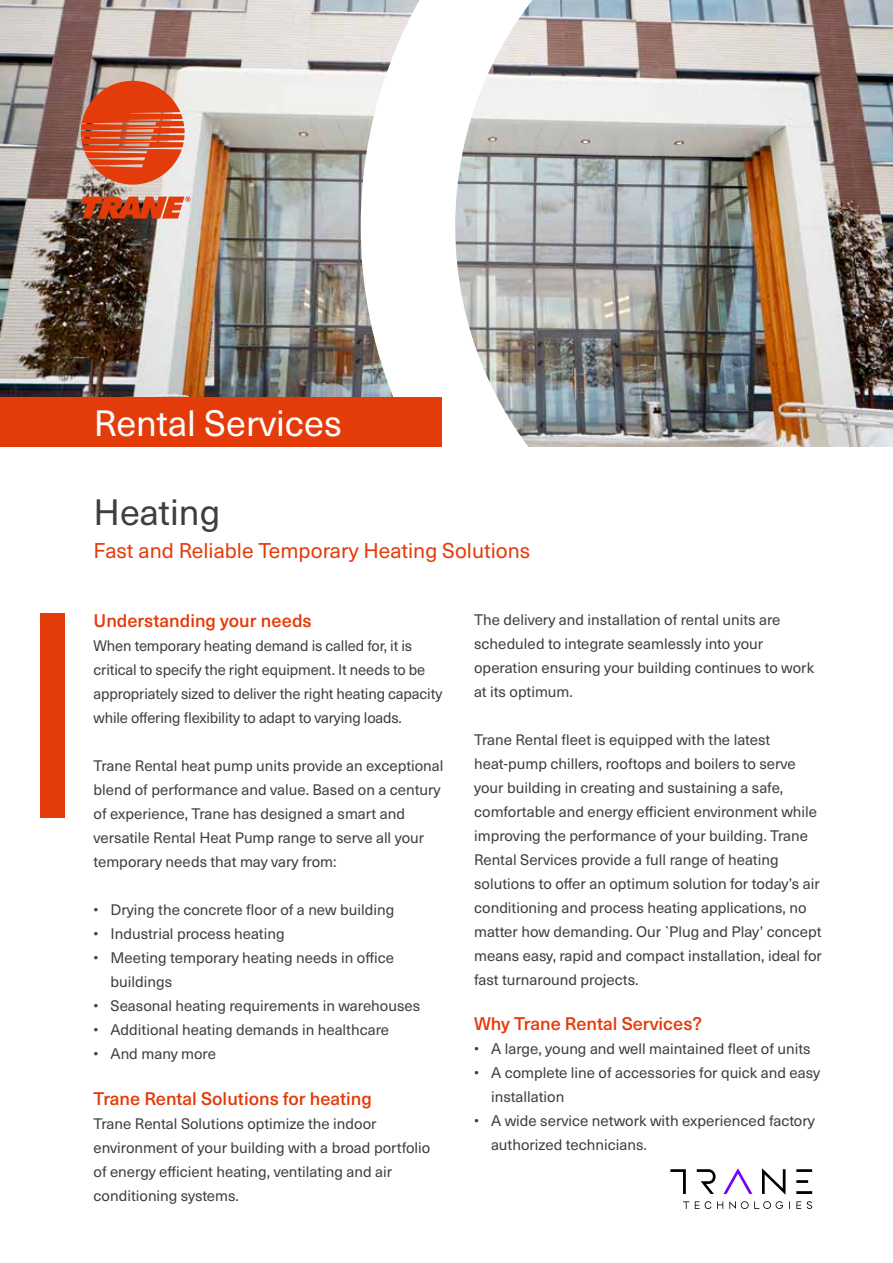
<style>
.page{position:relative;width:893px;height:1263px;background:#fff}
.page>*{position:absolute;margin:0;border:0;box-sizing:border-box;transform-origin:0 0}
.t1{font:36px "Neue Haas Unica W1 G";color:#fff}
.t2{font:36px "Neue Haas Unica W1 G";color:#3e3e3d}
.t3{font:21px "Neue Haas Unica W1 G";color:#e43b0a}
.t4{font:500 18px "Neue Haas Unica W1 G";color:#e43b0a}
.t5{font:15px/24px "Neue Haas Unica W1 G";color:#3e3e3d}
</style>
<div class="page">
<img style="left:0;top:0;width:361px;height:397px">
<img style="left:361px;top:0;width:532px;height:447px">
<svg style="left:81px;top:81px;width:104px;height:104px;background:#d96745"></svg>
<svg style="left:81px;top:197px;width:109px;height:21px;background:#cb512d"></svg>
<svg style="left:670px;top:1168px;width:142px;height:41px"></svg>
<div style="left:0;top:397px;width:442px;height:49px;background:#e43b0a"></div>
<div style="left:40px;top:613px;width:25px;height:204px;background:#e43b0a"></div>
<h1 class="t1" style="left:94px;top:396px;width:250px">Rental Services</h1>
<h1 class="t2" style="left:94px;top:486px;width:128px">Heating</h1>
<h2 class="t3" style="left:94px;top:535px;width:438px">Fast and Reliable Temporary Heating Solutions</h2>
<p class="t4" style="left:94px;top:607px;width:220px">Understanding your needs</p>
<p class="t5" style="left:94px;top:633px;width:350px">When temporary heating demand is called for, it is critical to specify the right equipment. It needs to be appropriately sized to deliver the right heating capacity while offering flexibility to adapt to varying loads.</p>
<p class="t5" style="left:94px;top:753px;width:351px">Trane Rental heat pump units provide an exceptional blend of performance and value. Based on a century of experience, Trane has designed a smart and versatile Rental Heat Pump range to serve all your temporary needs that may vary from:</p>
<p class="t5" style="left:94px;top:897px;width:302px">• Drying the concrete floor of a new building</p>
<p class="t5" style="left:94px;top:921px;width:193px">• Industrial process heating</p>
<p class="t5" style="left:111px;top:945px;width:285px;text-indent:-17px">• Meeting temporary heating needs in office buildings</p>
<p class="t5" style="left:94px;top:993px;width:328px">• Seasonal heating requirements in warehouses</p>
<p class="t5" style="left:94px;top:1017px;width:297px">• Additional heating demands in healthcare</p>
<p class="t5" style="left:94px;top:1041px;width:124px">• And many more</p>
<p class="t4" style="left:94px;top:1085px;width:280px">Trane Rental Solutions for heating</p>
<p class="t5" style="left:94px;top:1110px;width:338px">Trane Rental Solutions optimize the indoor environment of your building with a broad portfolio of energy efficient heating, ventilating and air conditioning systems.</p>
<p class="t5" style="left:474px;top:606px;width:342px">The delivery and installation of rental units are scheduled to integrate seamlessly into your operation ensuring your building continues to work at its optimum.</p>
<p class="t5" style="left:474px;top:726px;width:349px">Trane Rental fleet is equipped with the latest heat-pump chillers, rooftops and boilers to serve your building in creating and sustaining a safe, comfortable and energy efficient environment while improving the performance of your building. Trane Rental Services provide a full range of heating solutions to offer an optimum solution for today’s air conditioning and process heating applications, no matter how demanding. Our `Plug and Play’ concept means easy, rapid and compact installation, ideal for fast turnaround projects.</p>
<p class="t4" style="left:474px;top:1010px;width:229px">Why Trane Rental Services?</p>
<p class="t5" style="left:474px;top:1036px;width:338px">• A large, young and well maintained fleet of units</p>
<p class="t5" style="left:491px;top:1060px;width:330px;text-indent:-17px">• A complete line of accessories for quick and easy installation</p>
<p class="t5" style="left:491px;top:1108px;width:325px;text-indent:-17px">• A wide service network with experienced factory authorized technicians.</p>
</div>
